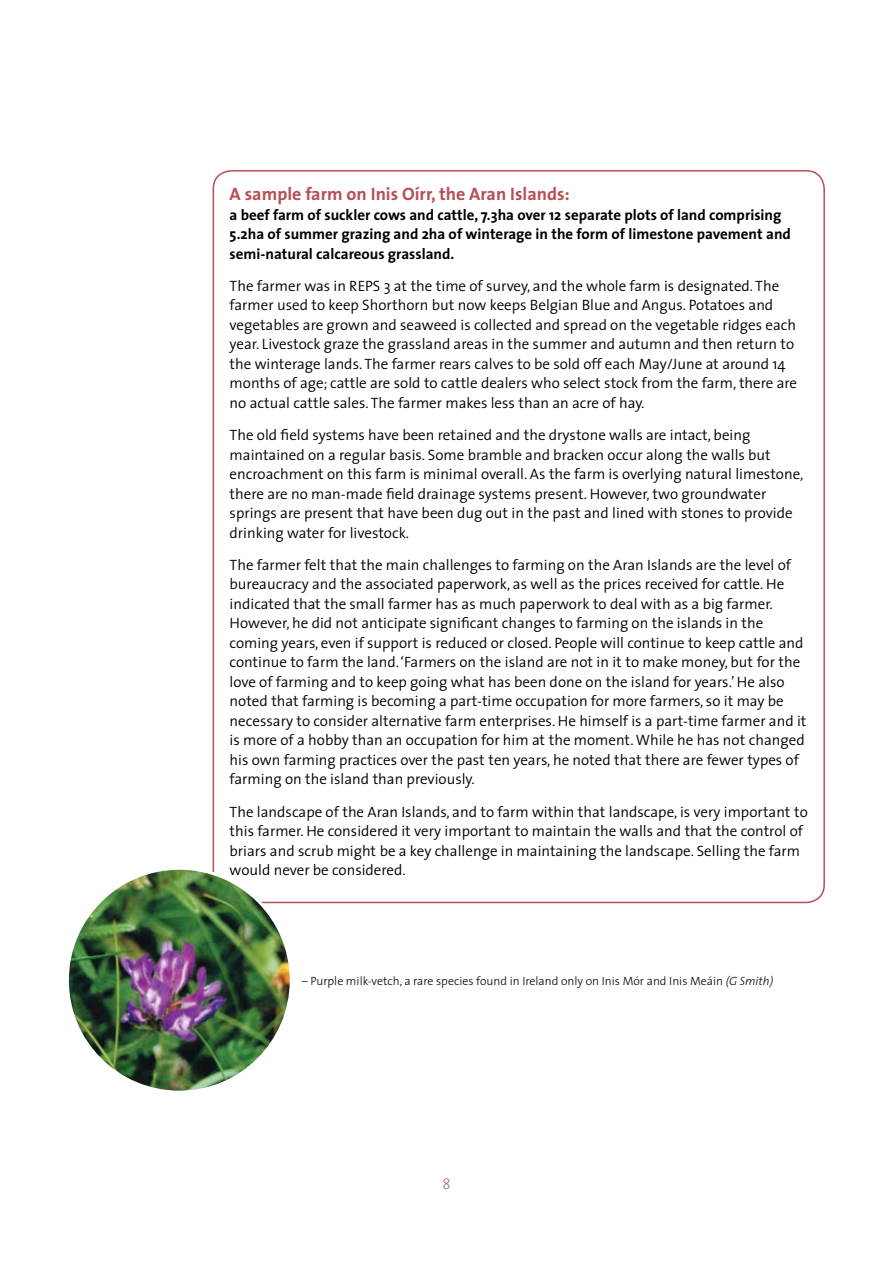
<style>
.page{position:relative;width:893px;height:1263px;background:#fff}
.page>*{position:absolute;margin:0;border:0;box-sizing:border-box;transform-origin:0 0}
.t1{font:700 18px "The Sans";color:#b74f55}
.t2{font:300 15px/19.5px "The Sans";color:#000}
.t3{font:700 15px/19.5px "The Sans";color:#000}
.t4{font:200 15px "The Sans";color:#b74f55}
.t5{font:300 12px "The Sans";color:#000}
.s1{font-style:italic}
</style>
<div class="page">
<img style="left:67px;top:868px;width:224px;height:224px;border-radius:112px">
<p class="t1" style="left:230px;top:179px;width:342px">A sample farm on Inis Oírr, the Aran Islands:</p>
<p class="t3" style="left:230px;top:204px;width:563px">a beef farm of suckler cows and cattle, 7.3ha over 12 separate plots of land comprising<br>5.2ha of summer grazing and 2ha of winterage in the form of limestone pavement and semi-natural calcareous grassland.</p>
<p class="t2" style="left:230px;top:276px;width:569px">The farmer was in REPS 3 at the time of survey, and the whole farm is designated. The farmer used to keep Shorthorn but now keeps Belgian Blue and Angus. Potatoes and vegetables are grown and seaweed is collected and spread on the vegetable ridges each year. Livestock graze the grassland areas in the summer and autumn and then return to the winterage lands. The farmer rears calves to be sold off each May/June at around 14 months of age; cattle are sold to cattle dealers who select stock from the farm, there are no actual cattle sales. The farmer makes less than an acre of hay.</p>
<p class="t2" style="left:230px;top:425px;width:575px">The old field systems have been retained and the drystone walls are intact, being maintained on a regular basis. Some bramble and bracken occur along the walls but encroachment on this farm is minimal overall. As the farm is overlying natural limestone, there are no man-made field drainage systems present. However, two groundwater springs are present that have been dug out in the past and lined with stones to provide drinking water for livestock.</p>
<p class="t2" style="left:230px;top:555px;width:578px">The farmer felt that the main challenges to farming on the Aran Islands are the level of bureaucracy and the associated paperwork, as well as the prices received for cattle. He indicated that the small farmer has as much paperwork to deal with as a big farmer.<br>However, he did not anticipate significant changes to farming on the islands in the coming years, even if support is reduced or closed. People will continue to keep cattle and continue to farm the land. ‘Farmers on the island are not in it to make money, but for the love of farming and to keep going what has been done on the island for years.’ He also noted that farming is becoming a part-time occupation for more farmers, so it may be necessary to consider alternative farm enterprises. He himself is a part-time farmer and it is more of a hobby than an occupation for him at the moment. While he has not changed his own farming practices over the past ten years, he noted that there are fewer types of farming on the island than previously.</p>
<p class="t2" style="left:230px;top:801px;width:580px">The landscape of the Aran Islands, and to farm within that landscape, is very important to this farmer. He considered it very important to maintain the walls and that the control of briars and scrub might be a key challenge in maintaining the landscape. Selling the farm would never be considered.</p>
<p class="t5" style="left:302px;top:971px;width:473px">– Purple milk-vetch, a rare species found in Ireland only on Inis Mór and Inis Meáin <span class="s1">(G Smith)</span></p>
<p class="t4" style="left:442px;top:1171px;width:10px">8</p>
</div>
